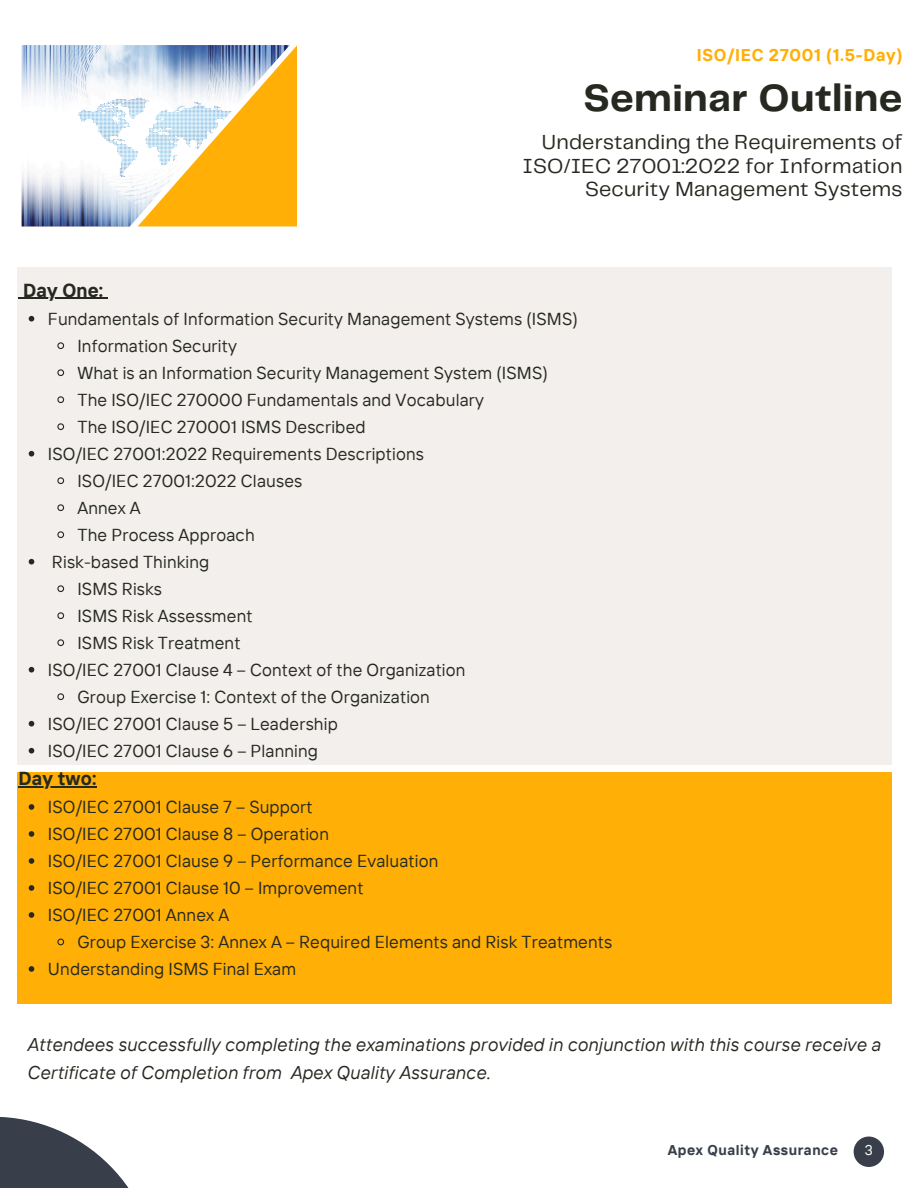
<style>
.page{position:relative;width:918px;height:1188px;background:#fff}
.page>*{position:absolute;margin:0;border:0;box-sizing:border-box;transform-origin:0 0}
.t1{font:700 39.45px "Telegraf";letter-spacing:.01em;color:#262920}
.t2{font:21.15px/23.7px "Telegraf";letter-spacing:.01em;color:#262920;text-align:right}
.t3{font:700 18.9px "TT Interphases";letter-spacing:.01em;color:#262920}
.t4{font:700 18.75px "TT Interphases";letter-spacing:.01em;color:#262920}
.t5{font:italic 18.45px/28.2px "TT Interphases";letter-spacing:.01em;color:#262920}
.t6{font:17.25px/27px "TT Interphases";letter-spacing:.01em;color:#262920}
.t7{font:700 16.95px "TT Interphases";letter-spacing:.04em;color:#ffaf06}
.t8{font:700 14.1px "TT Interphases";letter-spacing:.04em;color:#393f4a}
.t9{font:14.1px "TT Interphases";color:#fff}
</style>
<div class="page">
<svg style="left:0;top:1117px;width:129px;height:71px"></svg>
<div style="left:854px;top:1137px;width:30px;height:30px;background:#393f4a;border-radius:50%"></div>
<img style="left:22px;top:45px;width:116px;height:181px">
<svg style="left:138px;top:45px;width:159px;height:181px"></svg>
<div style="left:17px;top:268px;width:874px;height:497px;background:#f2efed"></div>
<div style="left:17px;top:773px;width:874px;height:231px;background:#ffaf06"></div>
<hr style="left:23px;top:298px;width:80px;height:1px;background:#262920">
<svg style="left:29px;top:316px;width:5px;height:6px"></svg>
<svg style="left:57px;top:342px;width:8px;height:8px"></svg>
<svg style="left:57px;top:369px;width:8px;height:8px"></svg>
<svg style="left:57px;top:396px;width:8px;height:8px"></svg>
<svg style="left:57px;top:423px;width:8px;height:8px"></svg>
<svg style="left:29px;top:451px;width:5px;height:6px"></svg>
<svg style="left:57px;top:477px;width:8px;height:8px"></svg>
<svg style="left:57px;top:504px;width:8px;height:8px"></svg>
<svg style="left:57px;top:531px;width:8px;height:8px"></svg>
<svg style="left:29px;top:559px;width:5px;height:6px"></svg>
<svg style="left:57px;top:585px;width:8px;height:8px"></svg>
<svg style="left:57px;top:612px;width:8px;height:8px"></svg>
<svg style="left:57px;top:639px;width:8px;height:8px"></svg>
<svg style="left:29px;top:667px;width:5px;height:6px"></svg>
<svg style="left:57px;top:693px;width:8px;height:8px"></svg>
<svg style="left:29px;top:721px;width:5px;height:6px"></svg>
<svg style="left:29px;top:748px;width:5px;height:6px"></svg>
<hr style="left:19px;top:786px;width:78px;height:1px;background:#262920">
<svg style="left:29px;top:804px;width:5px;height:6px"></svg>
<svg style="left:29px;top:831px;width:5px;height:6px"></svg>
<svg style="left:29px;top:858px;width:5px;height:6px"></svg>
<svg style="left:29px;top:885px;width:5px;height:6px"></svg>
<svg style="left:29px;top:912px;width:5px;height:6px"></svg>
<svg style="left:57px;top:938px;width:8px;height:8px"></svg>
<svg style="left:29px;top:966px;width:5px;height:6px"></svg>
<p class="t7" style="left:697px;top:44px;width:207px">ISO/IEC 27001 (1.5-Day)</p>
<h4 class="t1" style="left:583px;top:82px;width:320px">Seminar Outline</h4>
<p class="t2" style="left:522px;top:131px;width:381px">Understanding the Requirements of<br>ISO/IEC 27001:2022 for Information<br>Security Management Systems</p>
<h3 class="t3" style="left:23px;top:278px;width:82px">Day One:</h3>
<h3 class="t6" style="left:48px;top:305px;width:531px">Fundamentals of Information Security Management Systems (ISMS)</h3>
<p class="t6" style="left:77px;top:332px;width:161px">Information Security</p>
<p class="t6" style="left:77px;top:359px;width:472px">What is an Information Security Management System (ISMS)</p>
<p class="t6" style="left:77px;top:386px;width:408px">The ISO/IEC 270000 Fundamentals and Vocabulary</p>
<p class="t6" style="left:77px;top:413px;width:290px">The ISO/IEC 270001 ISMS Described</p>
<p class="t6" style="left:48px;top:440px;width:378px">ISO/IEC 27001:2022 Requirements Descriptions</p>
<p class="t6" style="left:77px;top:467px;width:226px">ISO/IEC 27001:2022 Clauses</p>
<p class="t6" style="left:77px;top:494px;width:65px">Annex A</p>
<p class="t6" style="left:77px;top:521px;width:179px">The Process Approach</p>
<p class="t6" style="left:77px;top:548px;width:133px;text-indent:-25px">Risk-based Thinking<br>ISMS Risks</p>
<p class="t6" style="left:77px;top:602px;width:177px">ISMS Risk Assessment</p>
<p class="t6" style="left:77px;top:629px;width:165px">ISMS Risk Treatment</p>
<p class="t6" style="left:48px;top:656px;width:419px">ISO/IEC 27001 Clause 4 – Context of the Organization</p>
<p class="t6" style="left:77px;top:683px;width:354px">Group Exercise 1: Context of the Organization</p>
<p class="t6" style="left:48px;top:710px;width:291px">ISO/IEC 27001 Clause 5 – Leadership</p>
<p class="t6" style="left:48px;top:737px;width:272px">ISO/IEC 27001 Clause 6 – Planning</p>
<h3 class="t4" style="left:19px;top:766px;width:79px">Day two:</h3>
<p class="t6" style="left:48px;top:793px;width:266px">ISO/IEC 27001 Clause 7 – Support</p>
<p class="t6" style="left:48px;top:820px;width:282px">ISO/IEC 27001 Clause 8 – Operation</p>
<p class="t6" style="left:48px;top:847px;width:392px">ISO/IEC 27001 Clause 9 – Performance Evaluation</p>
<p class="t6" style="left:48px;top:874px;width:317px">ISO/IEC 27001 Clause 10 – Improvement</p>
<p class="t6" style="left:48px;top:901px;width:183px">ISO/IEC 27001 Annex A</p>
<p class="t6" style="left:77px;top:928px;width:536px">Group Exercise 3: Annex A – Required Elements and Risk Treatments</p>
<p class="t6" style="left:48px;top:955px;width:250px">Understanding ISMS Final Exam</p>
<p class="t5" style="left:27px;top:1030px;width:855px">Attendees successfully completing the examinations provided in conjunction with this course receive a<br>Certificate of Completion from Apex Quality Assurance.</p>
<p class="t8" style="left:668px;top:1141px;width:172px">Apex Quality Assurance</p>
<h3 class="t9" style="left:865px;top:1141px;width:10px">3</h3>
</div>
